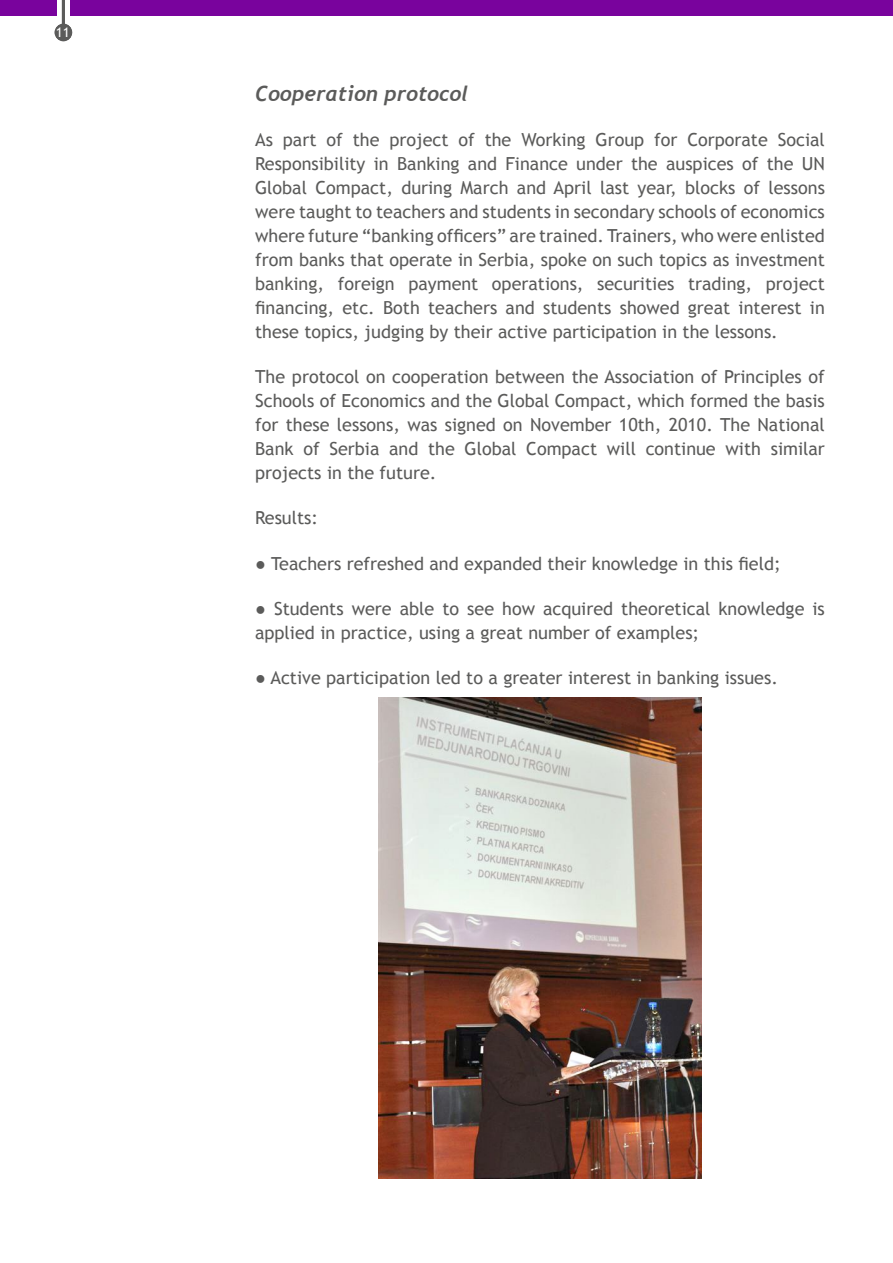
<style>
.page{position:relative;width:893px;height:1263px;background:#fff}
.page>*{position:absolute;margin:0;border:0;box-sizing:border-box;transform-origin:0 0}
.t1{font:italic 700 21px "Trebuchet";color:#5b5b5a}
.t2{font:18px/24px "Trebuchet MS";color:#5b5b5a;text-align:justify}
.t3{font:13.5px "Trebuchet MS";color:#fff}
</style>
<div class="page">
<div style="left:55px;top:24px;width:17px;height:17px;background:#5b5b5a;border-radius:50%"></div>
<div style="left:0;top:0;width:56px;height:16px;background:#79039d"></div>
<div style="left:71px;top:0;width:822px;height:16px;background:#79039d"></div>
<hr style="left:62px;top:0;width:3px;height:25px;background:#5b5b5a">
<img style="left:378px;top:697px;width:324px;height:482px">
<p class="t3" style="left:56px;top:25px;width:16px">11</p>
<p class="t1" style="left:255px;top:80px;width:215px">Cooperation protocol</p>
<p class="t2" style="left:255px;top:128px;width:571px">As part of the project of the Working Group for Corporate Social Responsibility in Banking and Finance under the auspices of the UN Global Compact, during March and April last year, blocks of lessons were taught to teachers and students in secondary schools of economics where future “banking officers” are trained. Trainers, who were enlisted from banks that operate in Serbia, spoke on such topics as investment banking, foreign payment operations, securities trading, project financing, etc. Both teachers and students showed great interest in these topics, judging by their active participation in the lessons.</p>
<p class="t2" style="left:255px;top:365px;width:571px">The protocol on cooperation between the Association of Principles of Schools of Economics and the Global Compact, which formed the basis for these lessons, was signed on November 10th, 2010. The National Bank of Serbia and the Global Compact will continue with similar projects in the future.</p>
<p class="t2" style="left:255px;top:506px;width:65px">Results:</p>
<p class="t2" style="left:255px;top:551px;width:527px">● Teachers refreshed and expanded their knowledge in this field;</p>
<p class="t2" style="left:255px;top:597px;width:571px">● Students were able to see how acquired theoretical knowledge is applied in practice, using a great number of examples;</p>
<p class="t2" style="left:255px;top:666px;width:524px">● Active participation led to a greater interest in banking issues.</p>
</div>
